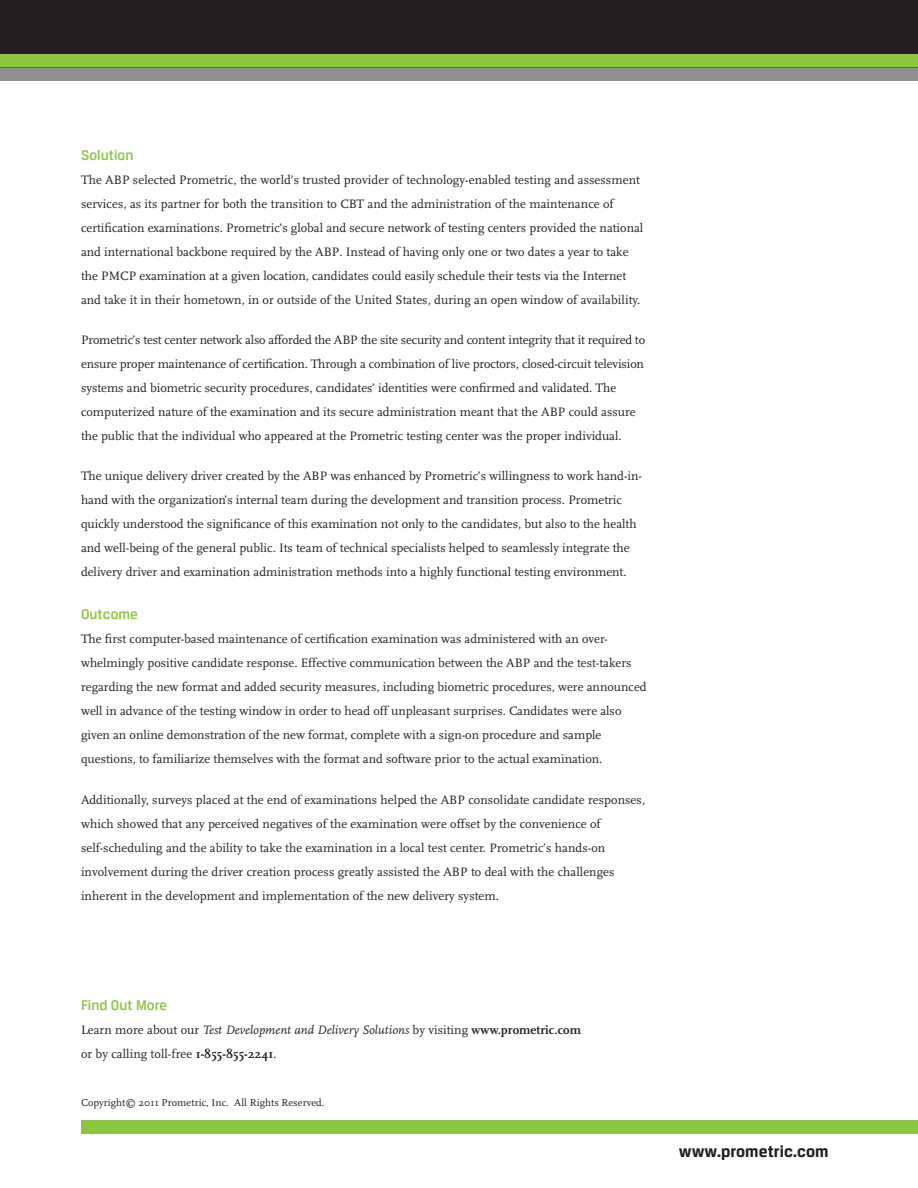
<style>
.page{position:relative;width:918px;height:1188px;background:#fff}
.page>*{position:absolute;margin:0;border:0;box-sizing:border-box;transform-origin:0 0}
.t1{font:700 17.25px "Breuer Text";letter-spacing:.005em;color:#231f20}
.t2{font:500 15px "Breuer Text";letter-spacing:.005em;color:#8bc63e}
.t3{font:12.75px/24px "Scala";color:#231f20}
.t4{font:10.5px "Scala";letter-spacing:.005em;color:#231f20}
.s1{font-style:italic}
.s2{font-weight:700}
</style>
<div class="page">
<div style="left:0;top:0;width:918px;height:54px;background:#231f20"></div>
<div style="left:81px;top:1120px;width:837px;height:14px;background:#8bc63e"></div>
<div style="left:0;top:54px;width:918px;height:14px;background:#8bc63e"></div>
<div style="left:0;top:68px;width:918px;height:13px;background:#918f8f"></div>
<p class="t2" style="left:81px;top:147px;width:54px">Solution</p>
<p class="t3" style="left:81px;top:168px;width:564px">The ABP selected Prometric, the world’s trusted provider of technology-enabled testing and assessment services, as its partner for both the transition to CBT and the administration of the maintenance of certification examinations. Prometric’s global and secure network of testing centers provided the national and international backbone required by the ABP. Instead of having only one or two dates a year to take the PMCP examination at a given location, candidates could easily schedule their tests via the Internet and take it in their hometown, in or outside of the United States, during an open window of availability.</p>
<p class="t3" style="left:81px;top:328px;width:566px">Prometric’s test center network also afforded the ABP the site security and content integrity that it required to ensure proper maintenance of certification. Through a combination of live proctors, closed-circuit television systems and biometric security procedures, candidates’ identities were confirmed and validated. The computerized nature of the examination and its secure administration meant that the ABP could assure the public that the individual who appeared at the Prometric testing center was the proper individual.</p>
<p class="t3" style="left:81px;top:464px;width:563px">The unique delivery driver created by the ABP was enhanced by Prometric’s willingness to work hand-in&shy;hand with the organization’s internal team during the development and transition process. Prometric quickly understood the significance of this examination not only to the candidates, but also to the health and well-being of the general public. Its team of technical specialists helped to seamlessly integrate the delivery driver and examination administration methods into a highly functional testing environment.</p>
<p class="t2" style="left:81px;top:606px;width:58px">Outcome</p>
<p class="t3" style="left:81px;top:627px;width:567px">The first computer-based maintenance of certification examination was administered with an over&shy;whelmingly positive candidate response. Effective communication between the ABP and the test-takers regarding the new format and added security measures, including biometric procedures, were announced well in advance of the testing window in order to head off unpleasant surprises. Candidates were also given an online demonstration of the new format, complete with a sign-on procedure and sample questions, to familiarize themselves with the format and software prior to the actual examination.</p>
<p class="t3" style="left:81px;top:788px;width:566px">Additionally, surveys placed at the end of examinations helped the ABP consolidate candidate responses, which showed that any perceived negatives of the examination were offset by the convenience of self-scheduling and the ability to take the examination in a local test center. Prometric’s hands-on involvement during the driver creation process greatly assisted the ABP to deal with the challenges inherent in the development and implementation of the new delivery system.</p>
<p class="t2" style="left:81px;top:997px;width:88px">Find Out More</p>
<p class="t3" style="left:81px;top:1018px;width:502px">Learn more about our <span class="s1">Test Development and Delivery Solutions</span> by visiting <span class="s2">www.prometric.com </span>or by calling toll-free <span class="s2">1-855-855-2241</span>.</p>
<p class="t4" style="left:81px;top:1097px;width:245px">Copyright© 2011 Prometric, Inc. All Rights Reserved.</p>
<h1 class="t1" style="left:679px;top:1142px;width:151px">www.prometric.com</h1>
</div>
